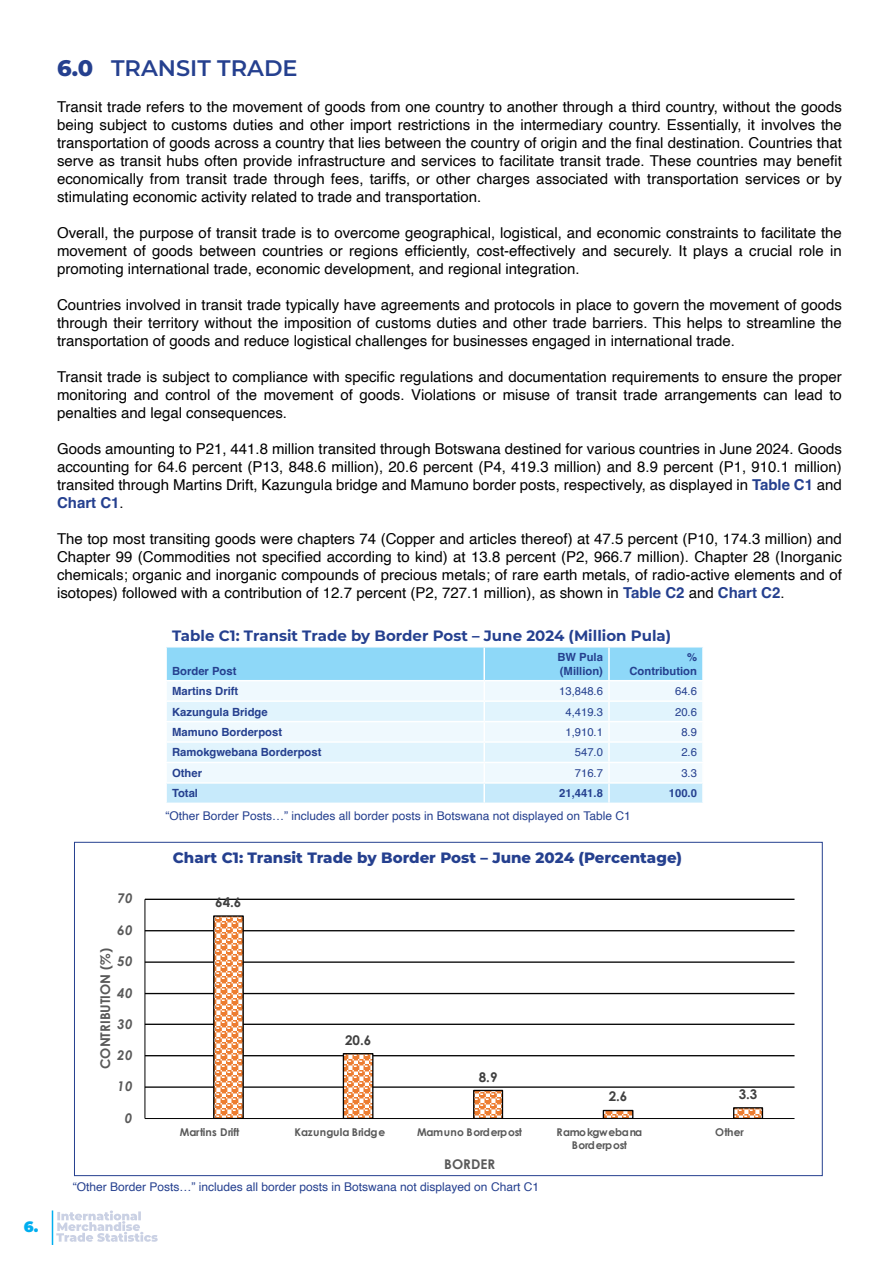
<style>
.page{position:relative;width:893px;height:1263px;background:#fff}
.page>*{position:absolute;margin:0;border:0;box-sizing:border-box;transform-origin:0 0}
.t1{font:600 22.5px "Montserrat";color:#25408f}
.t2{font:15px/18px "Helvetica";color:#000;text-align:justify}
.t3{font:700 15px "Montserrat";color:#25408f}
.t4{font:800 15px "Montserrat";color:#25408f}
.t5{font:900 15px "Montserrat";color:#00aeef}
.t6{font:700 13.35px "Century Gothic";color:#595959}
.t7{font:700 13.35px "Century Gothic";color:#404040}
.t8{font:italic 700 13.35px "Century Gothic";letter-spacing:.04em;color:#595959}
.t9{font:12px "Helvetica";color:#25408f}
.t10{font:700 11.25px/13.5px "Helvetica";color:#25408f}
.t11{font:11.25px "Helvetica";color:#25408f}
.t12{font:700 10.65px/13.4px "Century Gothic";letter-spacing:-.015em;color:#595959;text-align:center}
.t13{font:700 10.65px "Century Gothic";letter-spacing:.01em;color:#595959}
.s1{font-weight:800}
.s2{font-weight:700;color:#25408f}
</style>
<div class="page">
<svg style="left:56px;top:1210px;width:102px;height:32px"></svg>
<hr style="left:52px;top:1210px;width:1px;height:35px;background:#00aeef">
<svg style="left:166px;top:647px;width:537px;height:156px"></svg>
<hr style="left:609px;top:802px;width:95px;height:2px;background:#fff">
<svg style="left:144px;top:898px;width:651px;height:221px"></svg>
<p class="t5" style="left:24px;top:1215px;width:16px">6.</p>
<h1 class="t1" style="left:57px;top:52px;width:242px"><span class="s1">6.0</span> TRANSIT TRADE</h1>
<p class="t2" style="left:57px;top:98px;width:786px">Transit trade refers to the movement of goods from one country to another through a third country, without the goods being subject to customs duties and other import restrictions in the intermediary country. Essentially, it involves the transportation of goods across a country that lies between the country of origin and the final destination. Countries that serve as transit hubs often provide infrastructure and services to facilitate transit trade. These countries may benefit economically from transit trade through fees, tariffs, or other charges associated with transportation services or by stimulating economic activity related to trade and transportation.</p>
<p class="t2" style="left:57px;top:224px;width:786px">Overall, the purpose of transit trade is to overcome geographical, logistical, and economic constraints to facilitate the movement of goods between countries or regions efficiently, cost-effectively and securely. It plays a crucial role in promoting international trade, economic development, and regional integration.</p>
<p class="t2" style="left:57px;top:296px;width:786px">Countries involved in transit trade typically have agreements and protocols in place to govern the movement of goods through their territory without the imposition of customs duties and other trade barriers. This helps to streamline the transportation of goods and reduce logistical challenges for businesses engaged in international trade.</p>
<p class="t2" style="left:57px;top:368px;width:786px">Transit trade is subject to compliance with specific regulations and documentation requirements to ensure the proper monitoring and control of the movement of goods. Violations or misuse of transit trade arrangements can lead to penalties and legal consequences.</p>
<p class="t2" style="left:57px;top:440px;width:786px">Goods amounting to P21, 441.8 million transited through Botswana destined for various countries in June 2024. Goods accounting for 64.6 percent (P13, 848.6 million), 20.6 percent (P4, 419.3 million) and 8.9 percent (P1, 910.1 million) transited through Martins Drift, Kazungula bridge and Mamuno border posts, respectively, as displayed in <span class="s2">Table C1</span> and <span class="s2">Chart C1</span>.</p>
<p class="t2" style="left:57px;top:530px;width:786px">The top most transiting goods were chapters 74 (Copper and articles thereof) at 47.5 percent (P10, 174.3 million) and Chapter 99 (Commodities not specified according to kind) at 13.8 percent (P2, 966.7 million). Chapter 28 (Inorganic chemicals; organic and inorganic compounds of precious metals; of rare earth metals, of radio-active elements and of isotopes) followed with a contribution of 12.7 percent (P2, 727.1 million), as shown in <span class="s2">Table C2</span> and <span class="s2">Chart C2</span>.</p>
<p class="t3" style="left:172px;top:625px;width:501px">Table C1: Transit Trade by Border Post – June 2024 (Million Pula)</p>
<p class="t10" style="left:172px;top:665px;width:66px">Border Post</p>
<p class="t10" style="left:557px;top:652px;width:47px">BW Pula (Million)</p>
<p class="t10" style="left:629px;top:652px;width:69px;text-align:right">%<br>Contribution</p>
<p class="t8" style="left:117px;top:888px;width:17px">70</p>
<p class="t8" style="left:117px;top:920px;width:17px">60</p>
<p class="t6" style="left:95px;top:1069px;width:122px;rotate:-90deg">CONTRIBUTION (%)</p>
<p class="t8" style="left:117px;top:951px;width:17px">50</p>
<p class="t8" style="left:117px;top:982px;width:17px">40</p>
<p class="t8" style="left:117px;top:1014px;width:17px">30</p>
<p class="t8" style="left:117px;top:1045px;width:17px">20</p>
<p class="t8" style="left:117px;top:1076px;width:17px">10</p>
<p class="t8" style="left:125px;top:1107px;width:9px">0</p>
<p class="t10" style="left:172px;top:686px;width:68px">Martins Drift</p>
<p class="t11" style="left:559px;top:682px;width:45px">13,848.6</p>
<p class="t11" style="left:675px;top:682px;width:23px">64.6</p>
<p class="t10" style="left:172px;top:706px;width:97px">Kazungula Bridge</p>
<p class="t11" style="left:565px;top:703px;width:39px">4,419.3</p>
<p class="t11" style="left:675px;top:703px;width:23px">20.6</p>
<p class="t10" style="left:172px;top:726px;width:112px">Mamuno Borderpost</p>
<p class="t11" style="left:565px;top:723px;width:39px">1,910.1</p>
<p class="t11" style="left:681px;top:723px;width:17px">8.9</p>
<p class="t10" style="left:172px;top:747px;width:151px">Ramokgwebana Borderpost</p>
<p class="t11" style="left:575px;top:744px;width:30px">547.0</p>
<p class="t11" style="left:681px;top:744px;width:17px">2.6</p>
<p class="t10" style="left:172px;top:767px;width:32px">Other</p>
<p class="t11" style="left:575px;top:764px;width:30px">716.7</p>
<p class="t11" style="left:681px;top:764px;width:17px">3.3</p>
<p class="t10" style="left:172px;top:788px;width:28px">Total</p>
<p class="t10" style="left:559px;top:788px;width:45px">21,441.8</p>
<p class="t10" style="left:669px;top:788px;width:30px">100.0</p>
<p class="t9" style="left:165px;top:806px;width:467px">“Other Border Posts…” includes all border posts in Botswana not displayed on Table C1</p>
<p class="t4" style="left:173px;top:847px;width:511px">Chart C1: Transit Trade by Border Post – June 2024 (Percentage)</p>
<p class="t7" style="left:215px;top:892px;width:28px">64.6</p>
<p class="t7" style="left:345px;top:1030px;width:28px">20.6</p>
<p class="t7" style="left:479px;top:1067px;width:20px">8.9</p>
<p class="t7" style="left:609px;top:1086px;width:20px">2.6</p>
<p class="t7" style="left:739px;top:1084px;width:20px">3.3</p>
<p class="t12" style="left:180px;top:1125px;width:61px">Martins Drift</p>
<p class="t13" style="left:294px;top:1124px;width:93px">Kazungula Bridge</p>
<p class="t12" style="left:417px;top:1125px;width:106px">Mamuno Borderpost</p>
<p class="t12" style="left:556px;top:1125px;width:87px">Ramokgwebana<br>Borderpost</p>
<p class="t12" style="left:715px;top:1125px;width:30px">Other</p>
<p class="t6" style="left:444px;top:1154px;width:52px">BORDER</p>
<p class="t9" style="left:73px;top:1178px;width:468px">“Other Border Posts…” includes all border posts in Botswana not displayed on Chart C1</p>
</div>
